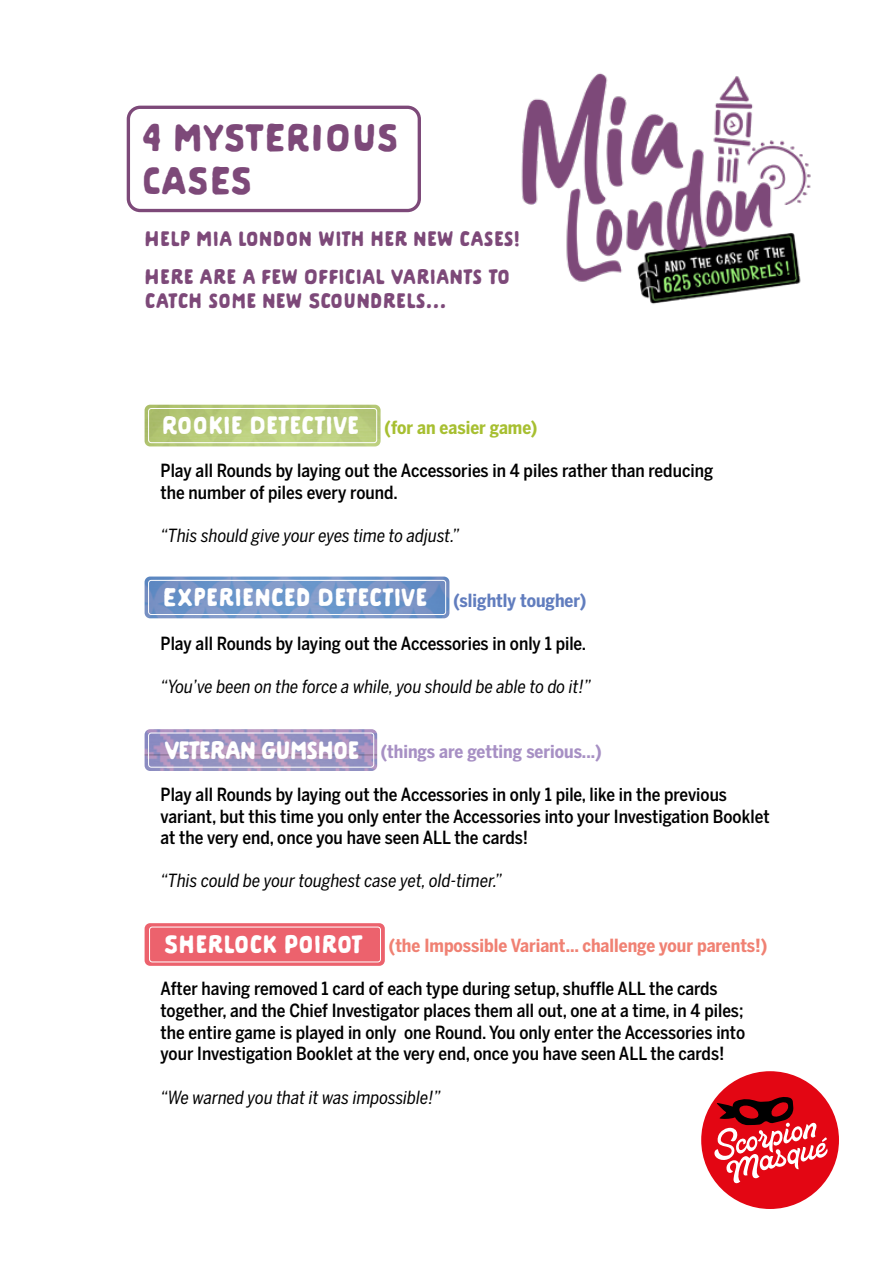
<style>
.page{position:relative;width:893px;height:1263px;background:#fff}
.page>*{position:absolute;margin:0;border:0;box-sizing:border-box;transform-origin:0 0}
.t1{font:35.4px/42.6px "Americus Sans";letter-spacing:.01em;color:#7d4979}
.t2{font:23.4px "Americus Sans";color:#fff}
.t3{font:23.4px "Americus Sans";letter-spacing:-.05em;color:#fff}
.t4{font:19.5px/38.4px "Americus Sans";color:#7d4979}
.t5{font:500 18px/21.6px "Benton Sans Condensed";color:#000}
.t6{font:italic 18px "Benton Sans Condensed";color:#000}
.t7{font:700 18px "Benton Sans Condensed";color:#f08173}
.t8{font:700 18px "Benton Sans Condensed";color:#a790c4}
.t9{font:700 18px "Benton Sans Condensed";color:#a7bf31}
.t10{font:700 18px "Benton Sans Condensed";color:#617dbe}
</style>
<div class="page">
<div style="left:701px;top:1071px;width:138px;height:138px;background:#e30613;border-radius:50%"></div>
<svg style="left:712px;top:1096px;width:117px;height:88px"></svg>
<img style="left:521px;top:73px;width:290px;height:231px">
<img style="left:145px;top:405px;width:236px;height:41px">
<div style="left:148px;top:408px;width:229px;height:35px;border:1px solid #fff;border-radius:3px"></div>
<img style="left:145px;top:729px;width:232px;height:42px">
<div style="left:148px;top:732px;width:226px;height:36px;border:1px solid #fff;border-radius:3px"></div>
<div style="left:127px;top:106px;width:294px;height:106px;border:3px solid #7d4979;border-radius:12px"></div>
<img style="left:145px;top:576px;width:304px;height:42px">
<div style="left:148px;top:580px;width:298px;height:35px;border:1px solid #fff;border-radius:3px"></div>
<div style="left:147px;top:928px;width:238px;height:24px;background:#ec626d"></div>
<div style="left:145px;top:923px;width:240px;height:5px;background:#ec626d"></div>
<svg style="left:147px;top:952px;width:238px;height:14px;fill:#ec626d"></svg>
<div style="left:150px;top:923px;width:18px;height:43px;background:#ec626d"></div>
<hr style="left:145px;top:923px;width:2px;height:43px;background:#000">
<hr style="left:172px;top:923px;width:2px;height:43px;background:#000">
<div style="left:198px;top:923px;width:18px;height:43px;background:#ec626d"></div>
<hr style="left:192px;top:923px;width:2px;height:43px;background:#000">
<hr style="left:220px;top:923px;width:2px;height:43px;background:#000">
<div style="left:245px;top:923px;width:18px;height:43px;background:#ec626d"></div>
<hr style="left:239px;top:923px;width:2px;height:43px;background:#000">
<hr style="left:267px;top:923px;width:2px;height:43px;background:#000">
<div style="left:293px;top:923px;width:18px;height:43px;background:#ec626d"></div>
<hr style="left:287px;top:923px;width:2px;height:43px;background:#000">
<hr style="left:315px;top:923px;width:2px;height:43px;background:#000">
<div style="left:340px;top:923px;width:18px;height:43px;background:#ec626d"></div>
<hr style="left:334px;top:923px;width:2px;height:43px;background:#000">
<hr style="left:362px;top:923px;width:2px;height:43px;background:#000">
<hr style="left:382px;top:923px;width:2px;height:43px;background:#000">
<div style="left:149px;top:926px;width:232px;height:36px;border:1px solid #fff;border-radius:3px"></div>
<h1 class="t1" style="left:144px;top:114px;width:258px">4 MYSTERIOUS<br>CASES</h1>
<p class="t4" style="left:146px;top:218px;width:377px">HELP MIA LONDON WITH HER NEW CASES!<br>HERE ARE A FEW OFFICIAL VARIANTS TO</p>
<p class="t4" style="left:146px;top:280px;width:304px">CATCH SOME NEW SCOUNDRELS...</p>
<p class="t2" style="left:163px;top:410px;width:199px">ROOKIE DETECTIVE</p>
<p class="t9" style="left:385px;top:416px;width:154px">(for an easier game)</p>
<p class="t5" style="left:161px;top:460px;width:554px">Play all Rounds by laying out the Accessories in 4 piles rather than reducing the number of piles every round.</p>
<p class="t6" style="left:161px;top:524px;width:301px">“This should give your eyes time to adjust.”</p>
<p class="t2" style="left:164px;top:582px;width:266px">EXPERIENCED DETECTIVE</p>
<p class="t10" style="left:453px;top:589px;width:134px">(slightly tougher)</p>
<p class="t5" style="left:161px;top:632px;width:427px">Play all Rounds by laying out the Accessories in only 1 pile.</p>
<p class="t6" style="left:161px;top:676px;width:432px">“You’ve been on the force a while, you should be able to do it!”</p>
<p class="t3" style="left:165px;top:734px;width:197px">VETERAN GUMSHOE</p>
<p class="t8" style="left:381px;top:740px;width:222px">(things are getting serious...)</p>
<p class="t5" style="left:161px;top:784px;width:610px">Play all Rounds by laying out the Accessories in only 1 pile, like in the previous variant, but this time you only enter the Accessories into your Investigation Booklet at the very end, once you have seen ALL the cards!</p>
<p class="t6" style="left:161px;top:870px;width:343px">“This could be your toughest case yet, old-timer.”</p>
<p class="t2" style="left:165px;top:929px;width:201px">SHERLOCK POIROT</p>
<p class="t7" style="left:389px;top:934px;width:380px">(the Impossible Variant… challenge your parents!)</p>
<p class="t5" style="left:161px;top:978px;width:586px">After having removed 1 card of each type during setup, shuffle ALL the cards together, and the Chief Investigator places them all out, one at a time, in 4 piles; the entire game is played in only one Round. You only enter the Accessories into your Investigation Booklet at the very end, once you have seen ALL the cards!</p>
<p class="t6" style="left:161px;top:1086px;width:282px">“We warned you that it was impossible!”</p>
</div>
